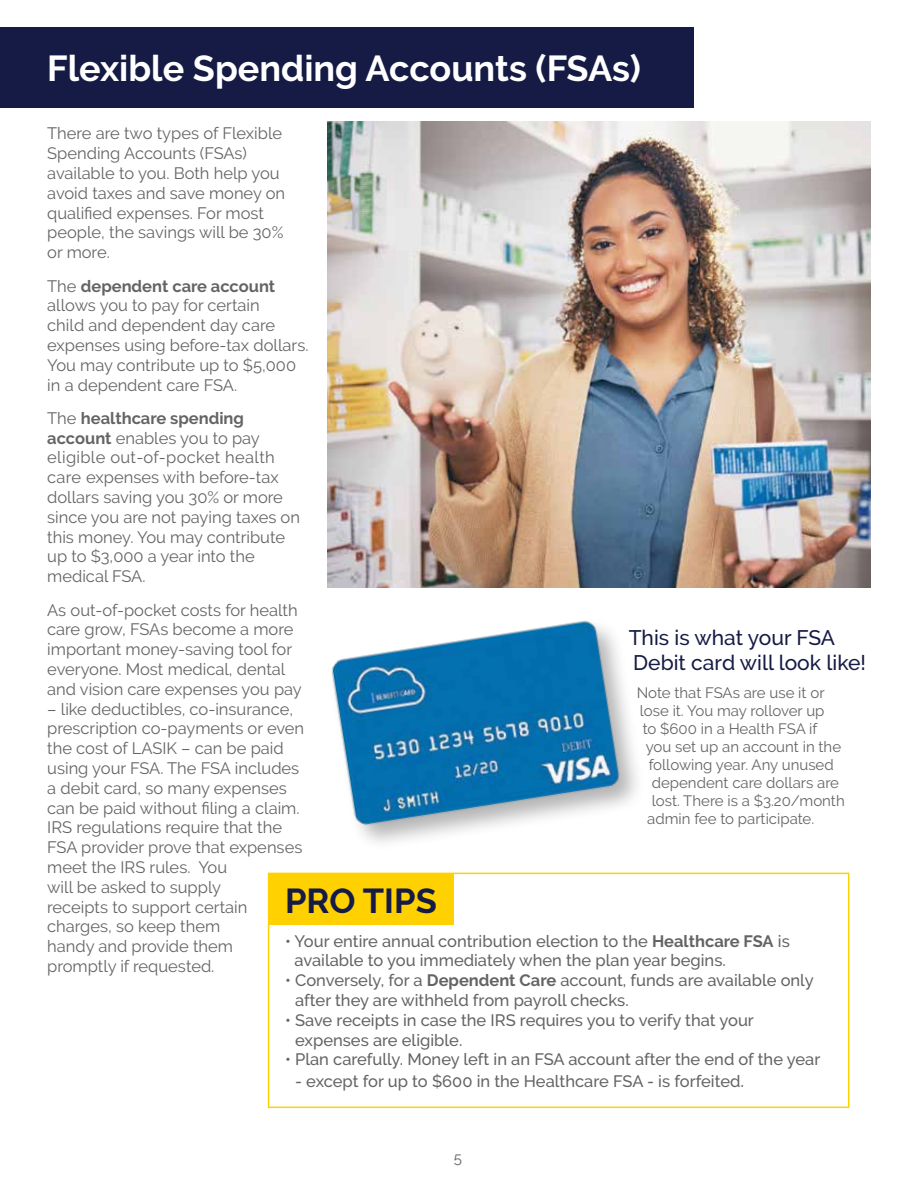
<style>
.page{position:relative;width:918px;height:1188px;background:#fff}
.page>*{position:absolute;margin:0;border:0;box-sizing:border-box;transform-origin:0 0}
.t1{font:700 36px "Raleway";color:#fff}
.t2{font:700 34.5px "Raleway";color:#151b44}
.t3{font:500 21px/25.2px "Raleway";color:#151b44}
.t4{font:16.5px/19.8px "Raleway";color:#636466}
.t5{font:500 16.5px/19.8px "Raleway";color:#636466}
.t6{font:15px "Raleway";color:#636466}
.s1{font-weight:700}
.s2{font-size:18px}
</style>
<div class="page">
<div style="left:0;top:27px;width:693px;height:81px;background:#151b44"></div>
<img style="left:328px;top:122px;width:543px;height:466px">
<div style="left:268px;top:873px;width:581px;height:235px;background:#fff;border:2px solid #ffd100"></div>
<div style="left:269px;top:873px;width:185px;height:52px;background:#ffd100"></div>
<img style="left:331px;top:620px;width:306px;height:220px">
<h1 class="t1" style="left:47px;top:48px;width:595px">Flexible Spending Accounts (FSAs)</h1>
<p class="t4" style="left:47px;top:124px;width:240px">There are two types of Flexible<br>Spending Accounts (FSAs) available to you. Both help you avoid taxes and save money on qualified expenses. For most people, the savings will be 30% or more.</p>
<p class="t4" style="left:47px;top:276px;width:263px">The <span class="s1">dependent care account </span>allows you to pay for certain<br>child and dependent day care expenses using before-tax dollars.<br>You may contribute up to $5,000 in a dependent care FSA.</p>
<p class="t4" style="left:47px;top:408px;width:254px">The <span class="s1">healthcare spending account</span> enables you to pay eligible out-of-pocket health care expenses with before-tax dollars saving you 30% or more since you are not paying taxes on this money. You may contribute up to $3,000 a year into the medical FSA.</p>
<p class="t4" style="left:47px;top:600px;width:256px">As out-of-pocket costs for health care grow, FSAs become a more important money-saving tool for everyone. Most medical, dental and vision care expenses you pay</p>
<p class="t4" style="left:47px;top:699px;width:259px">– like deductibles, co-insurance, prescription co-payments or even the cost of LASIK – can be paid using your FSA. The FSA includes a debit card, so many expenses can be paid without filing a claim.<br>IRS regulations require that the<br>FSA provider prove that expenses meet the IRS rules. You<br>will be asked to supply<br>receipts to support certain charges, so keep them<br>handy and provide them promptly if requested.</p>
<p class="t3" style="left:629px;top:625px;width:239px">This is what your FSA<br>Debit card will look like!</p>
<p class="t6" style="left:637px;top:684px;width:189px">Note that FSAs are use it or</p>
<p class="t6" style="left:640px;top:702px;width:186px">lose it. You may rollover up</p>
<p class="t6" style="left:643px;top:720px;width:176px">to $600 in a Health FSA if</p>
<p class="t6" style="left:646px;top:738px;width:197px">you set up an account in the</p>
<p class="t6" style="left:649px;top:756px;width:187px">following year. Any unused</p>
<p class="t6" style="left:652px;top:774px;width:189px">dependent care dollars are</p>
<p class="t6" style="left:652px;top:792px;width:195px">lost. There is a $3.20/month</p>
<p class="t6" style="left:647px;top:810px;width:169px">admin fee to participate.</p>
<h2 class="t2" style="left:285px;top:881px;width:153px">PRO TIPS</h2>
<p class="t5" style="left:295px;top:931px;width:497px;text-indent:-9px">• Your entire annual contribution election to the <span class="s1">Healthcare FSA</span> is available to you immediately when the plan year begins.</p>
<p class="t5" style="left:295px;top:970px;width:520px;text-indent:-10px">• Conversely, for a <span class="s1">Dependent Care</span> account, funds are available only after they are withheld from payroll checks.</p>
<p class="t5" style="left:295px;top:1010px;width:460px;text-indent:-10px">• Save receipts in case the IRS requires you to verify that your expenses are eligible.</p>
<p class="t5" style="left:285px;top:1050px;width:537px">• Plan carefully. Money left in an FSA account after the end of the year</p>
<p class="t5" style="left:295px;top:1071px;width:451px">- except for up to $600 in the Healthcare FSA - is forfeited<span class="s2">.</span></p>
<p class="t6" style="left:454px;top:1149px;width:10px">5</p>
</div>
